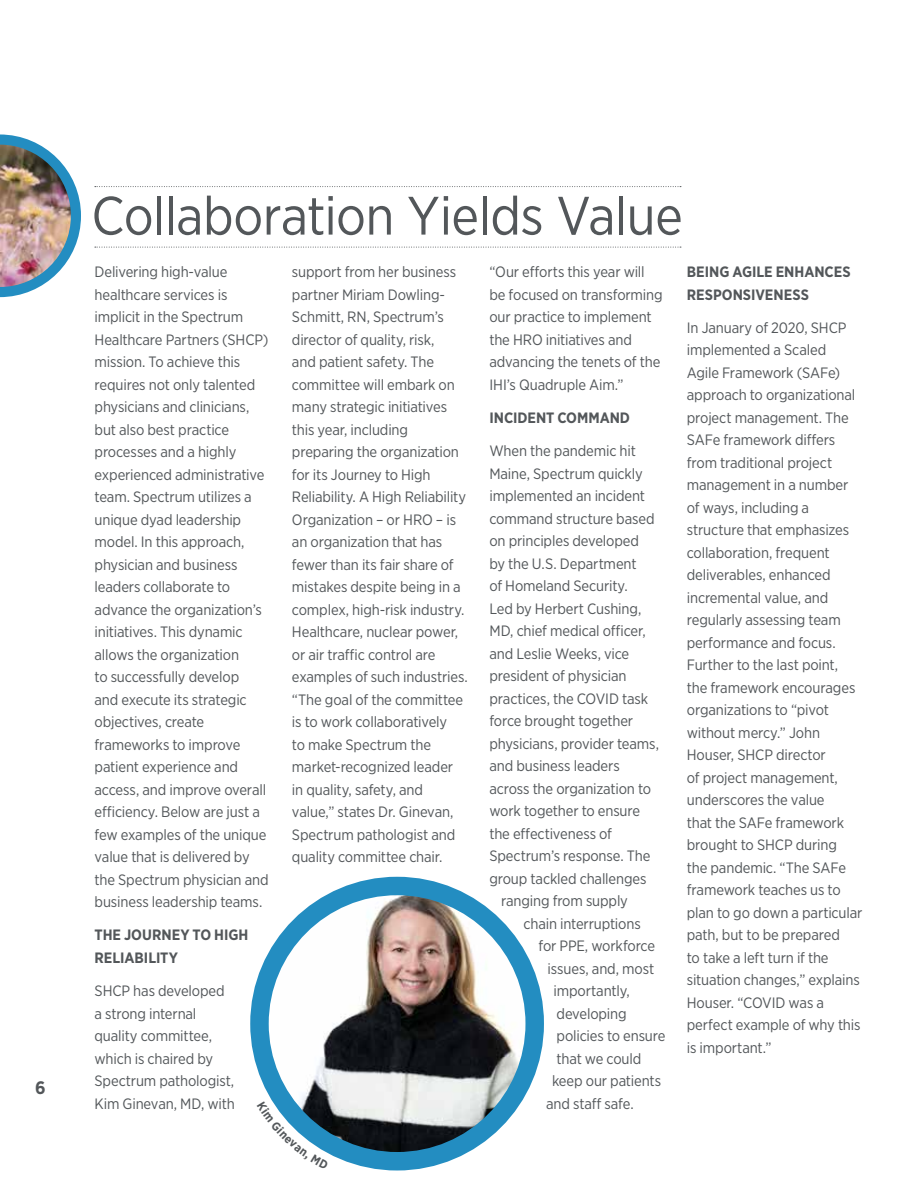
<style>
.page{position:relative;width:918px;height:1188px;background:#fff}
.page>*{position:absolute;margin:0;border:0;box-sizing:border-box;transform-origin:0 0}
.t1{font:54px "Gotham Narrow";letter-spacing:-.01em;color:#53575a}
.t2{font:700 18px "Gotham Narrow";color:#53575a}
.t3{font:15px/22.5px "Gotham Narrow";letter-spacing:-.01em;color:#53575a}
.t4{font:700 15px/22.5px "Gotham Narrow";color:#53575a}
</style>
<div class="page">
<svg style="left:95px;top:186px;width:586px;height:1px"></svg>
<svg style="left:95px;top:247px;width:586px;height:1px"></svg>
<img style="left:0;top:134px;width:81px;height:163px">
<img style="left:280px;top:886px;width:255px;height:266px">
<div style="left:250px;top:877px;width:294px;height:294px;border:18px solid #238dc1;border-radius:50%"></div>
<svg style="left:272px;top:1101px;width:57px;height:53px"></svg>
<p class="t2" style="left:35px;top:1077px;width:12px">6</p>
<h1 class="t1" style="left:91px;top:182px;width:593px">Collaboration Yields Value</h1>
<p class="t3" style="left:95px;top:260px;width:176px">Delivering high-value healthcare services is implicit in the Spectrum<br>Healthcare Partners (SHCP) mission. To achieve this requires not only talented physicians and clinicians, but also best practice processes and a highly experienced administrative team. Spectrum utilizes a unique dyad leadership model. In this approach, physician and business leaders collaborate to advance the organization’s initiatives. This dynamic allows the organization<br>to successfully develop<br>and execute its strategic objectives, create frameworks to improve patient experience and access, and improve overall efficiency. Below are just a few examples of the unique value that is delivered by the Spectrum physician and business leadership teams.</p>
<p class="t4" style="left:95px;top:924px;width:155px">THE JOURNEY TO HIGH<br>RELIABILITY</p>
<p class="t3" style="left:95px;top:979px;width:142px">SHCP has developed a strong internal quality committee, which is chaired by<br>Spectrum pathologist,<br>Kim Ginevan, MD, with</p>
<p class="t3" style="left:292px;top:260px;width:177px">support from her business partner Miriam Dowling-<br>Schmitt, RN, Spectrum’s director of quality, risk,<br>and patient safety. The committee will embark on many strategic initiatives this year, including preparing the organization for its Journey to High<br>Reliability. A High Reliability<br>Organization – or HRO – is an organization that has fewer than its fair share of mistakes despite being in a complex, high-risk industry.<br>Healthcare, nuclear power, or air traffic control are examples of such industries. “The goal of the committee is to work collaboratively<br>to make Spectrum the market-recognized leader in quality, safety, and value,” states Dr. Ginevan,<br>Spectrum pathologist and quality committee chair.</p>
<p class="t3" style="left:489px;top:260px;width:175px">“Our efforts this year will be focused on transforming our practice to implement the HRO initiatives and advancing the tenets of the<br>IHI’s Quadruple Aim.”</p>
<p class="t4" style="left:687px;top:260px;width:165px">BEING AGILE ENHANCES<br>RESPONSIVENESS</p>
<p class="t3" style="left:687px;top:316px;width:177px">In January of 2020, SHCP implemented a Scaled<br>Agile Framework (SAFe) approach to organizational project management. The<br>SAFe framework differs from traditional project management in a number of ways, including a structure that emphasizes collaboration, frequent deliverables, enhanced incremental value, and regularly assessing team performance and focus.<br>Further to the last point,<br>the framework encourages organizations to “pivot without mercy.” John<br>Houser, SHCP director<br>of project management, underscores the value<br>that the SAFe framework brought to SHCP during<br>the pandemic. “The SAFe framework teaches us to plan to go down a particular path, but to be prepared<br>to take a left turn if the situation changes,” explains<br>Houser. “COVID was a perfect example of why this is important.”</p>
<p class="t4" style="left:489px;top:406px;width:142px">INCIDENT COMMAND</p>
<p class="t3" style="left:489px;top:439px;width:148px">When the pandemic hit</p>
<p class="t3" style="left:489px;top:462px;width:155px">Maine, Spectrum quickly</p>
<p class="t3" style="left:489px;top:484px;width:157px">implemented an incident</p>
<p class="t3" style="left:489px;top:507px;width:167px">command structure based</p>
<p class="t3" style="left:489px;top:529px;width:151px">on principles developed</p>
<p class="t3" style="left:489px;top:552px;width:149px">by the U.S. Department</p>
<p class="t3" style="left:489px;top:574px;width:140px">of Homeland Security.</p>
<p class="t3" style="left:489px;top:597px;width:153px">Led by Herbert Cushing,</p>
<p class="t3" style="left:489px;top:619px;width:158px">MD, chief medical officer,</p>
<p class="t3" style="left:489px;top:642px;width:141px">and Leslie Weeks, vice</p>
<p class="t3" style="left:489px;top:664px;width:139px">president of physician</p>
<p class="t3" style="left:489px;top:687px;width:160px">practices, the COVID task</p>
<p class="t3" style="left:489px;top:709px;width:145px">force brought together</p>
<p class="t3" style="left:489px;top:732px;width:171px">physicians, provider teams,</p>
<p class="t3" style="left:489px;top:754px;width:132px">and business leaders</p>
<p class="t3" style="left:489px;top:777px;width:163px">across the organization to</p>
<p class="t3" style="left:489px;top:799px;width:152px">work together to ensure</p>
<p class="t3" style="left:489px;top:822px;width:124px">the effectiveness of</p>
<p class="t3" style="left:489px;top:844px;width:163px">Spectrum’s response. The</p>
<p class="t3" style="left:489px;top:867px;width:159px">group tackled challenges</p>
<p class="t3" style="left:501px;top:889px;width:128px">ranging from supply</p>
<p class="t3" style="left:524px;top:912px;width:119px">chain interruptions</p>
<p class="t3" style="left:539px;top:934px;width:118px">for PPE, workforce</p>
<p class="t3" style="left:548px;top:957px;width:108px">issues, and, most</p>
<p class="t3" style="left:554px;top:979px;width:78px">importantly,</p>
<p class="t3" style="left:557px;top:1002px;width:72px">developing</p>
<p class="t3" style="left:557px;top:1024px;width:110px">policies to ensure</p>
<p class="t3" style="left:557px;top:1047px;width:86px">that we could</p>
<p class="t3" style="left:552px;top:1069px;width:111px">keep our patients</p>
<p class="t3" style="left:546px;top:1092px;width:89px">and staff safe.</p>
</div>
